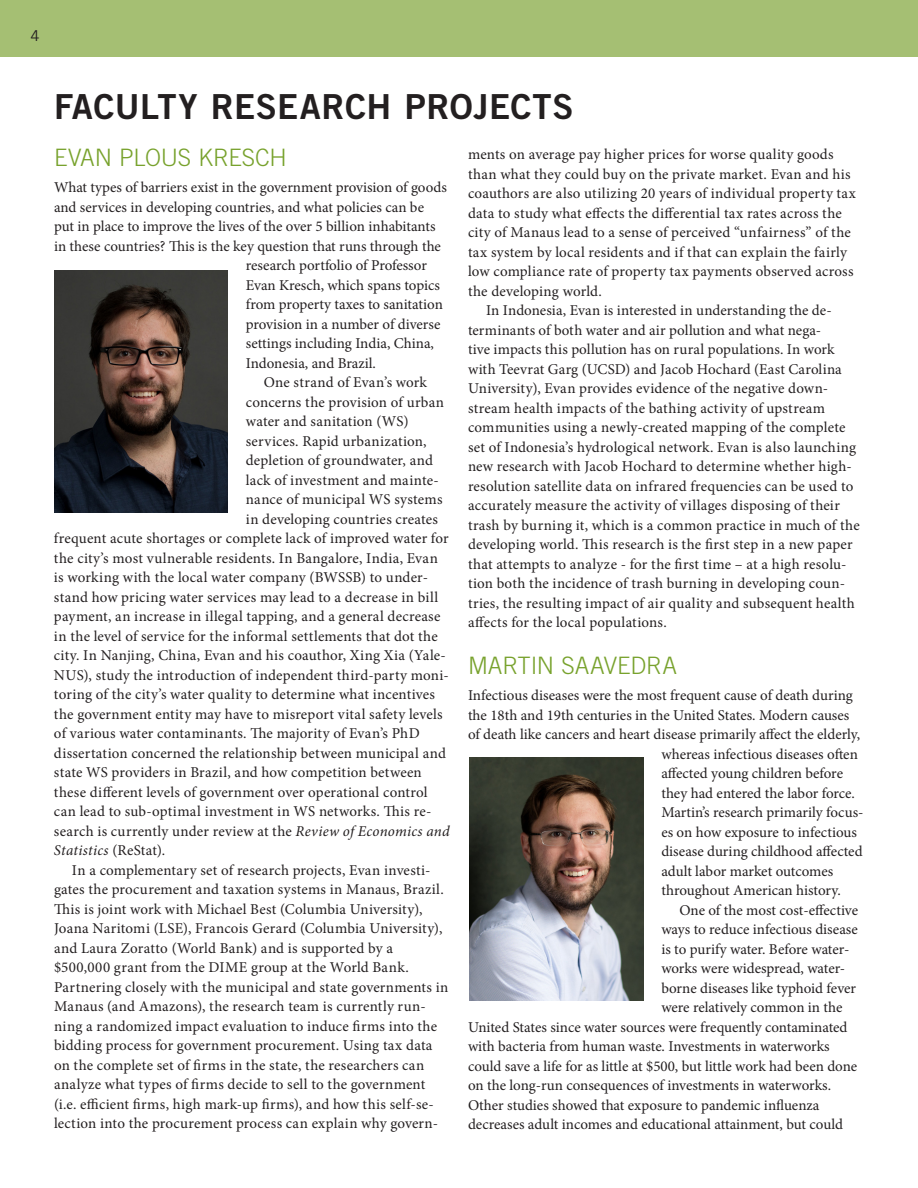
<style>
.page{position:relative;width:918px;height:1188px;background:#fff}
.page>*{position:absolute;margin:0;border:0;box-sizing:border-box;transform-origin:0 0}
.t1{font:34.5px "Trade Gothic LT Std Bd 2";letter-spacing:.015em;color:#231f20}
.t2{font:300 24px "Trade Gothic LT Std";letter-spacing:-.005em;color:#78a22d}
.t3{font:15px/19.5px "Minion Pro";letter-spacing:.005em;color:#231f20}
.t4{font:italic 15px "Minion Pro";letter-spacing:.015em;color:#231f20}
.t5{font:15px "Trade Gothic LT Std";color:#231f20}
.s1{font-style:italic}
.s2{font-style:normal}
</style>
<div class="page">
<div style="left:0;top:0;width:918px;height:56px;background:#a5bf73"></div>
<img style="left:54px;top:270px;width:174px;height:243px">
<img style="left:470px;top:757px;width:173px;height:243px">
<p class="t5" style="left:31px;top:26px;width:11px">4</p>
<h2 class="t1" style="left:54px;top:86px;width:521px">FACULTY RESEARCH PROJECTS</h2>
<h3 class="t2" style="left:54px;top:143px;width:234px">EVAN PLOUS KRESCH</h3>
<p class="t3" style="left:54px;top:178px;width:394px">What types of barriers exist in the government provision of goods</p>
<p class="t3" style="left:54px;top:197px;width:372px">and services in developing countries, and what policies can be</p>
<p class="t3" style="left:54px;top:217px;width:383px">put in place to improve the lives of the over 5 billion inhabitants</p>
<p class="t3" style="left:54px;top:236px;width:388px">in these countries? This is the key question that runs through the</p>
<p class="t3" style="left:246px;top:256px;width:183px">research portfolio of Professor</p>
<p class="t3" style="left:246px;top:275px;width:196px">Evan Kresch, which spans topics</p>
<p class="t3" style="left:246px;top:295px;width:199px">from property taxes to sanitation</p>
<p class="t3" style="left:246px;top:314px;width:196px">provision in a number of diverse</p>
<p class="t3" style="left:246px;top:334px;width:190px">settings including India, China,</p>
<p class="t3" style="left:246px;top:353px;width:132px">Indonesia, and Brazil.</p>
<p class="t3" style="left:264px;top:373px;width:165px">One strand of Evan’s work</p>
<p class="t3" style="left:246px;top:392px;width:200px">concerns the provision of urban</p>
<p class="t3" style="left:246px;top:412px;width:164px">water and sanitation (WS)</p>
<p class="t3" style="left:246px;top:431px;width:182px">services. Rapid urbanization,</p>
<p class="t3" style="left:246px;top:451px;width:189px">depletion of groundwater, and</p>
<p class="t3" style="left:246px;top:470px;width:194px">lack of investment and mainte-</p>
<p class="t3" style="left:246px;top:490px;width:198px">nance of municipal WS systems</p>
<p class="t3" style="left:246px;top:509px;width:194px">in developing countries creates</p>
<p class="t3" style="left:54px;top:529px;width:396px">frequent acute shortages or complete lack of improved water for</p>
<p class="t3" style="left:54px;top:548px;width:385px">the city’s most vulnerable residents. In Bangalore, India, Evan</p>
<p class="t3" style="left:54px;top:568px;width:376px">is working with the local water company (BWSSB) to under-</p>
<p class="t3" style="left:54px;top:587px;width:386px">stand how pricing water services may lead to a decrease in bill</p>
<p class="t3" style="left:54px;top:607px;width:388px">payment, an increase in illegal tapping, and a general decrease</p>
<p class="t3" style="left:54px;top:626px;width:385px">in the level of service for the informal settlements that dot the</p>
<p class="t3" style="left:54px;top:646px;width:393px">city. In Nanjing, China, Evan and his coauthor, Xing Xia (Yale-</p>
<p class="t3" style="left:54px;top:665px;width:396px">NUS), study the introduction of independent third-party moni-</p>
<p class="t3" style="left:54px;top:685px;width:383px">toring of the city’s water quality to determine what incentives</p>
<p class="t3" style="left:54px;top:704px;width:390px">the government entity may have to misreport vital safety levels</p>
<p class="t3" style="left:54px;top:724px;width:367px">of various water contaminants. The majority of Evan’s PhD</p>
<p class="t3" style="left:54px;top:743px;width:393px">dissertation concerned the relationship between municipal and</p>
<p class="t3" style="left:54px;top:763px;width:369px">state WS providers in Brazil, and how competition between</p>
<p class="t3" style="left:54px;top:782px;width:375px">these different levels of government over operational control</p>
<p class="t3" style="left:54px;top:802px;width:379px">can lead to sub-optimal investment in WS networks. This re-</p>
<p class="t3" style="left:54px;top:821px;width:397px">search is currently under review at the <span class="s1">Review of Economics and</span></p>
<p class="t4" style="left:54px;top:840px;width:113px">Statistics <span class="s2">(ReStat).</span></p>
<p class="t3" style="left:54px;top:860px;width:396px;text-indent:18px">In a complementary set of research projects, Evan investi&shy;gates the procurement and taxation systems in Manaus, Brazil.<br>This is joint work with Michael Best (Columbia University), Joana Naritomi (LSE), Francois Gerard (Columbia University), and Laura Zoratto (World Bank) and is supported by a $500,000 grant from the DIME group at the World Bank.<br>Partnering closely with the municipal and state governments in Manaus (and Amazons), the research team is currently run&shy;ning a randomized impact evaluation to induce firms into the bidding process for government procurement. Using tax data on the complete set of firms in the state, the researchers can analyze what types of firms decide to sell to the government (i.e. efficient firms, high mark-up firms), and how this self-se&shy;lection into the procurement process can explain why govern-</p>
<p class="t3" style="left:468px;top:145px;width:389px">ments on average pay higher prices for worse quality goods than what they could buy on the private market. Evan and his coauthors are also utilizing 20 years of individual property tax data to study what effects the differential tax rates across the city of Manaus lead to a sense of perceived “unfairness” of the tax system by local residents and if that can explain the fairly low compliance rate of property tax payments observed across the developing world.</p>
<p class="t3" style="left:468px;top:301px;width:393px;text-indent:18px">In Indonesia, Evan is interested in understanding the de&shy;terminants of both water and air pollution and what nega-<br>tive impacts this pollution has on rural populations. In work with Teevrat Garg (UCSD) and Jacob Hochard (East Carolina University), Evan provides evidence of the negative down&shy;stream health impacts of the bathing activity of upstream communities using a newly-created mapping of the complete set of Indonesia’s hydrological network. Evan is also launching new research with Jacob Hochard to determine whether high&shy;resolution satellite data on infrared frequencies can be used to accurately measure the activity of villages disposing of their trash by burning it, which is a common practice in much of the developing world. This research is the first step in a new paper that attempts to analyze - for the first time – at a high resolu&shy;tion both the incidence of trash burning in developing coun&shy;tries, the resulting impact of air quality and subsequent health affects for the local populations.</p>
<h3 class="t2" style="left:468px;top:652px;width:211px">MARTIN SAAVEDRA</h3>
<p class="t3" style="left:468px;top:686px;width:386px">Infectious diseases were the most frequent cause of death during</p>
<p class="t3" style="left:468px;top:705px;width:383px">the 18th and 19th centuries in the United States. Modern causes</p>
<p class="t3" style="left:468px;top:725px;width:394px">of death like cancers and heart disease primarily affect the elderly,</p>
<p class="t3" style="left:661px;top:744px;width:198px">whereas infectious diseases often</p>
<p class="t3" style="left:661px;top:764px;width:183px">affected young children before</p>
<p class="t3" style="left:661px;top:783px;width:195px">they had entered the labor force.</p>
<p class="t3" style="left:661px;top:803px;width:204px">Martin’s research primarily focus-</p>
<p class="t3" style="left:661px;top:822px;width:197px">es on how exposure to infectious</p>
<p class="t3" style="left:661px;top:842px;width:203px">disease during childhood affected</p>
<p class="t3" style="left:661px;top:861px;width:173px">adult labor market outcomes</p>
<p class="t3" style="left:661px;top:881px;width:181px">throughout American history.</p>
<p class="t3" style="left:679px;top:900px;width:180px">One of the most cost-effective</p>
<p class="t3" style="left:661px;top:920px;width:198px">ways to reduce infectious disease</p>
<p class="t3" style="left:661px;top:939px;width:190px">is to purify water. Before water-</p>
<p class="t3" style="left:661px;top:959px;width:185px">works were widespread, water-</p>
<p class="t3" style="left:661px;top:978px;width:196px">borne diseases like typhoid fever</p>
<p class="t3" style="left:661px;top:998px;width:183px">were relatively common in the</p>
<p class="t3" style="left:468px;top:1017px;width:381px">United States since water sources were frequently contaminated</p>
<p class="t3" style="left:468px;top:1037px;width:363px">with bacteria from human waste. Investments in waterworks</p>
<p class="t3" style="left:468px;top:1056px;width:391px">could save a life for as little at $500, but little work had been done</p>
<p class="t3" style="left:468px;top:1076px;width:365px">on the long-run consequences of investments in waterworks.</p>
<p class="t3" style="left:468px;top:1095px;width:353px">Other studies showed that exposure to pandemic influenza</p>
<p class="t3" style="left:468px;top:1115px;width:377px">decreases adult incomes and educational attainment, but could</p>
</div>
